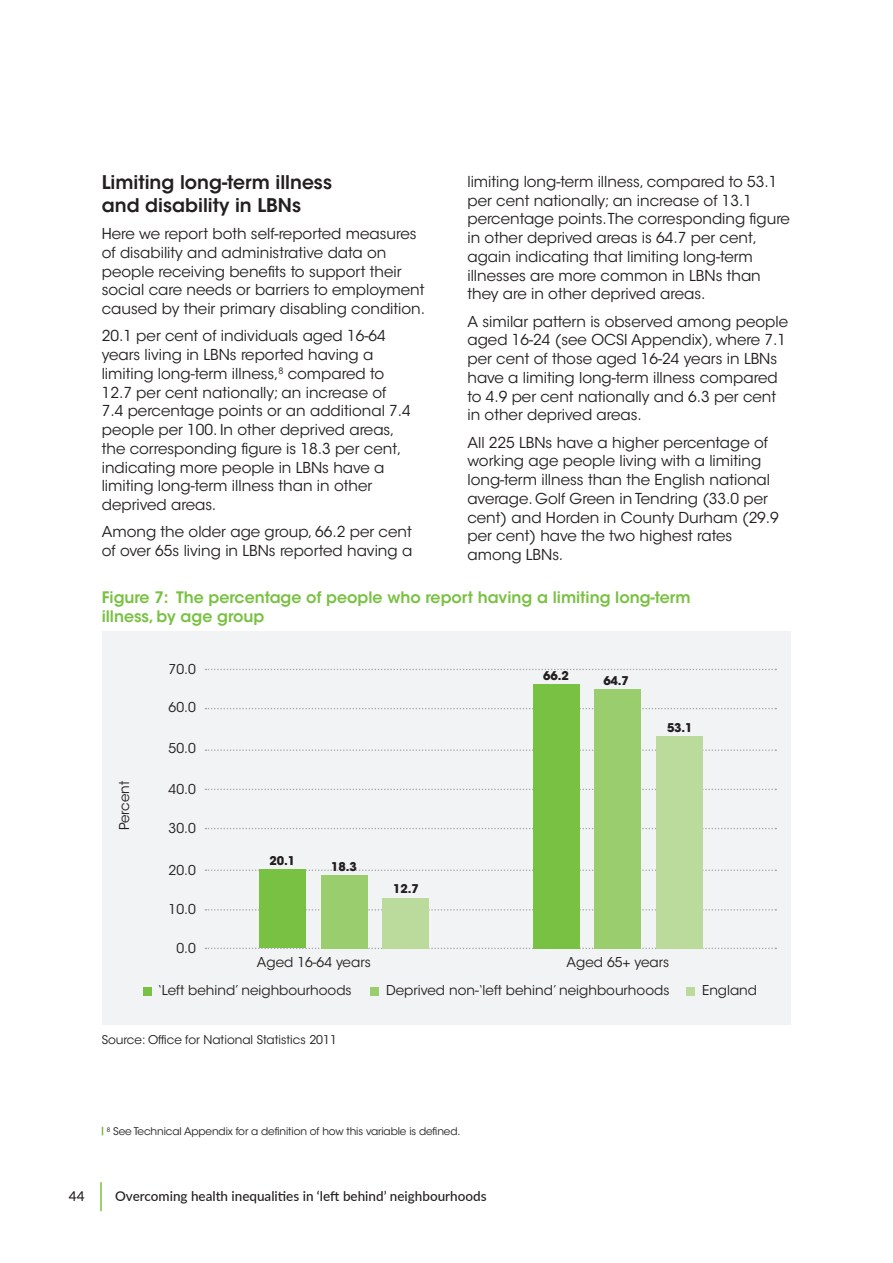
<style>
.page{position:relative;width:893px;height:1263px;background:#fff}
.page>*{position:absolute;margin:0;border:0;box-sizing:border-box;transform-origin:0 0}
.Sub_Head_1{font:600 18.75px/22.5px "ITC Avant Garde Std";color:#231f20}
.Sub_Head_2{font:600 15.75px/18.8px "ITC Avant Garde Std";color:#79c142}
.Body_text{font:15px/18.8px "ITC Avant Garde Std";color:#231f20}
.Body_text-2{font:13.5px "ITC Avant Garde Std";color:#231f20}
.t1{font:500 13.5px "Lato";color:#231f20}
.Table___Graphs_sourc{font:12px "ITC Avant Garde Std";color:#231f20}
.Body_text-3{font:700 12px "ITC Avant Garde Std";letter-spacing:-.01em;color:#231f20}
.Body_text-4{font:10.5px "ITC Avant Garde Std";letter-spacing:-.01em;color:#231f20}
</style>
<div class="page">
<hr style="left:100px;top:1182px;width:2px;height:29px;background:#79c142">
<div style="left:102px;top:631px;width:689px;height:394px;background:#f2f3f4"></div>
<svg style="left:205px;top:947px;width:571px;height:2px"></svg>
<svg style="left:205px;top:909px;width:571px;height:1px"></svg>
<svg style="left:205px;top:869px;width:571px;height:2px"></svg>
<svg style="left:205px;top:828px;width:571px;height:1px"></svg>
<svg style="left:205px;top:789px;width:571px;height:1px"></svg>
<svg style="left:205px;top:749px;width:571px;height:2px"></svg>
<svg style="left:205px;top:708px;width:571px;height:1px"></svg>
<svg style="left:205px;top:669px;width:571px;height:1px"></svg>
<div style="left:143px;top:987px;width:9px;height:8px;background:#79c142"></div>
<div style="left:686px;top:987px;width:8px;height:8px;background:#badb9b"></div>
<div style="left:370px;top:987px;width:8px;height:8px;background:#9acd6e"></div>
<div style="left:259px;top:869px;width:46px;height:79px;background:#79c142"></div>
<div style="left:533px;top:684px;width:46px;height:264px;background:#79c142"></div>
<div style="left:321px;top:875px;width:46px;height:73px;background:#9acd6e"></div>
<div style="left:595px;top:689px;width:46px;height:259px;background:#9acd6e"></div>
<div style="left:383px;top:898px;width:46px;height:50px;background:#badb9b"></div>
<div style="left:657px;top:736px;width:46px;height:212px;background:#badb9b"></div>
<p class="Body_text" style="left:467px;top:172px;width:324px">limiting long-term illness, compared to 53.1 per cent nationally; an increase of 13.1 percentage points. The corresponding figure in other deprived areas is 64.7 per cent, again indicating that limiting long-term illnesses are more common in LBNs than they are in other deprived areas.</p>
<p class="Body_text" style="left:467px;top:312px;width:322px">A similar pattern is observed among people aged 16-24 (see OCSI Appendix), where 7.1 per cent of those aged 16-24 years in LBNs have a limiting long-term illness compared to 4.9 per cent nationally and 6.3 per cent in other deprived areas.</p>
<p class="Body_text" style="left:467px;top:433px;width:313px">All 225 LBNs have a higher percentage of working age people living with a limiting long-term illness than the English national average. Golf Green in Tendring (33.0 per cent) and Horden in County Durham (29.9 per cent) have the two highest rates among LBNs.</p>
<p class="Sub_Head_2" style="left:102px;top:588px;width:590px">Figure 7: The percentage of people who report having a limiting long-term illness, by age group</p>
<p class="Sub_Head_1" style="left:102px;top:171px;width:232px">Limiting long-term illness and disability in LBNs</p>
<p class="Body_text" style="left:102px;top:224px;width:325px">Here we report both self-reported measures of disability and administrative data on people receiving benefits to support their social care needs or barriers to employment caused by their primary disabling condition.</p>
<p class="Body_text" style="left:102px;top:327px;width:311px">20.1 per cent of individuals aged 16-64 years living in LBNs reported having a limiting long-term illness,<sup>8</sup> compared to 12.7 per cent nationally; an increase of 7.4 percentage points or an additional 7.4 people per 100. In other deprived areas, the corresponding figure is 18.3 per cent, indicating more people in LBNs have a limiting long-term illness than in other deprived areas.</p>
<p class="Body_text" style="left:102px;top:523px;width:312px">Among the older age group, 66.2 per cent of over 65s living in LBNs reported having a</p>
<p class="Body_text-2" style="left:116px;top:830px;width:51px;rotate:-90deg">Percent</p>
<p class="Body_text-2" style="left:169px;top:661px;width:29px">70.0</p>
<p class="Body_text-2" style="left:169px;top:699px;width:29px">60.0</p>
<p class="Body_text-2" style="left:169px;top:740px;width:29px">50.0</p>
<p class="Body_text-2" style="left:169px;top:780px;width:29px">40.0</p>
<p class="Body_text-2" style="left:169px;top:820px;width:29px">30.0</p>
<p class="Body_text-2" style="left:169px;top:862px;width:29px">20.0</p>
<p class="Body_text-2" style="left:169px;top:901px;width:29px">10.0</p>
<p class="Body_text-2" style="left:176px;top:940px;width:21px">0.0</p>
<p class="Body_text-3" style="left:269px;top:853px;width:27px">20.1</p>
<p class="Body_text-3" style="left:331px;top:859px;width:27px">18.3</p>
<p class="Body_text-3" style="left:393px;top:881px;width:27px">12.7</p>
<p class="Body_text-3" style="left:543px;top:667px;width:27px">66.2</p>
<p class="Body_text-3" style="left:603px;top:673px;width:27px">64.7</p>
<p class="Body_text-3" style="left:667px;top:719px;width:27px">53.1</p>
<p class="Body_text-2" style="left:257px;top:954px;width:115px">Aged 16-64 years</p>
<p class="Body_text-2" style="left:567px;top:954px;width:104px">Aged 65+ years</p>
<p class="Body_text-2" style="left:158px;top:982px;width:195px">‘Left behind’ neighbourhoods</p>
<p class="Body_text-2" style="left:386px;top:982px;width:285px">Deprived non-‘left behind’ neighbourhoods</p>
<p class="Body_text-2" style="left:702px;top:982px;width:57px">England</p>
<p class="Table___Graphs_sourc" style="left:102px;top:1032px;width:237px">Source: Office for National Statistics 2011</p>
<p class="Body_text-4" style="left:107px;top:1125px;width:355px"><sup>8</sup> See Technical Appendix for a definition of how this variable is defined.</p>
<p class="t1" style="left:69px;top:1186px;width:17px">44</p>
<p class="t1" style="left:115px;top:1186px;width:373px">Overcoming health inequalities in ‘left behind’ neighbourhoods</p>
</div>
